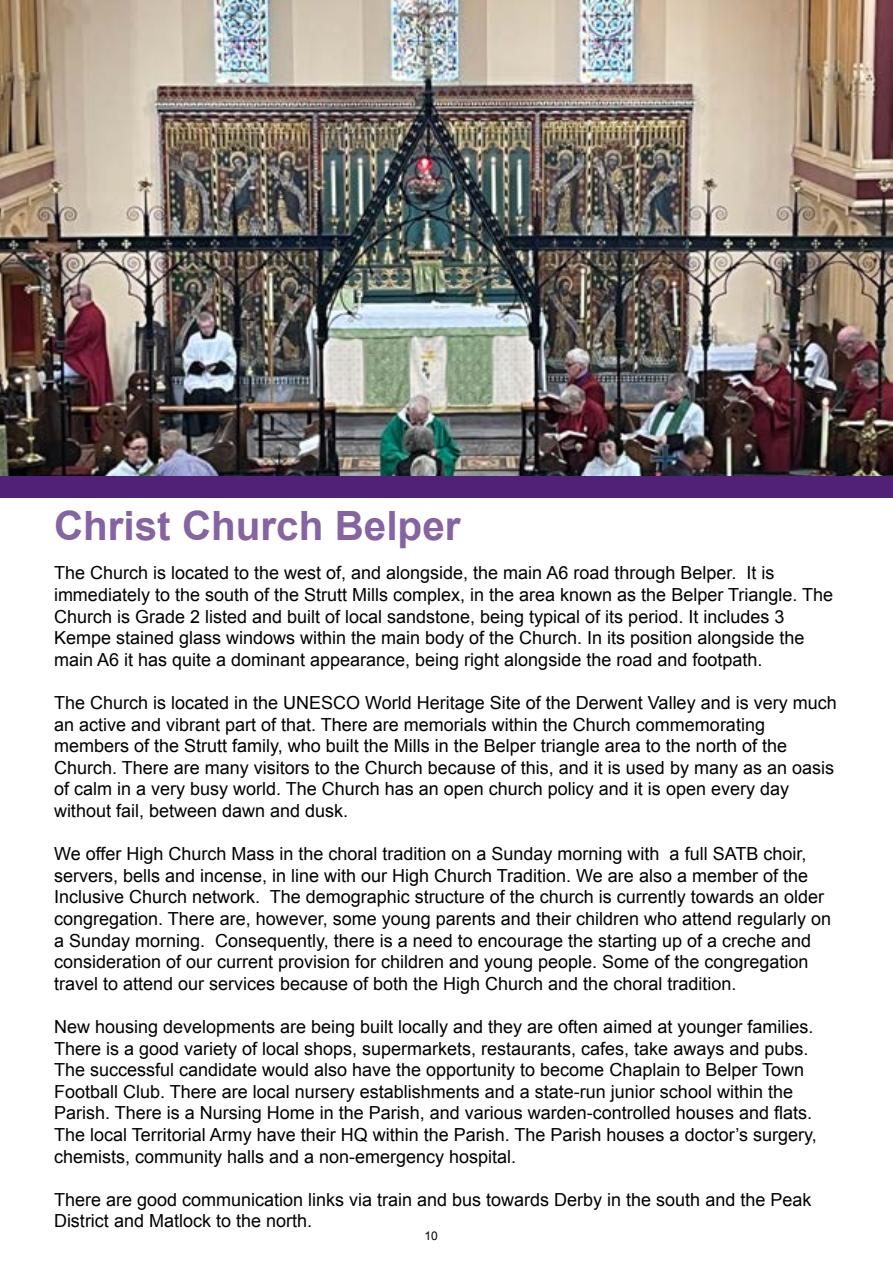
<style>
.page{position:relative;width:893px;height:1263px;background:#fff}
.page>*{position:absolute;margin:0;border:0;box-sizing:border-box;transform-origin:0 0}
.t1{font:700 40.35px "Arial";color:#8663a1}
.t2{font:18px/21.6px "Arial";color:#000}
.t3{font:12px "Arial";color:#000}
</style>
<div class="page">
<img style="left:0;top:0;width:893px;height:476px">
<div style="left:0;top:476px;width:893px;height:21px;background:#512178"></div>
<h1 class="t1" style="left:54px;top:499px;width:408px">Christ Church Belper</h1>
<p class="t2" style="left:54px;top:562px;width:781px">The Church is located to the west of, and alongside, the main A6 road through Belper. It is immediately to the south of the Strutt Mills complex, in the area known as the Belper Triangle. The Church is Grade 2 listed and built of local sandstone, being typical of its period. It includes 3<br>Kempe stained glass windows within the main body of the Church. In its position alongside the main A6 it has quite a dominant appearance, being right alongside the road and footpath.</p>
<p class="t2" style="left:54px;top:692px;width:784px">The Church is located in the UNESCO World Heritage Site of the Derwent Valley and is very much an active and vibrant part of that. There are memorials within the Church commemorating members of the Strutt family, who built the Mills in the Belper triangle area to the north of the Church. There are many visitors to the Church because of this, and it is used by many as an oasis of calm in a very busy world. The Church has an open church policy and it is open every day without fail, between dawn and dusk.</p>
<p class="t2" style="left:54px;top:843px;width:779px">We offer High Church Mass in the choral tradition on a Sunday morning with a full SATB choir, servers, bells and incense, in line with our High Church Tradition. We are also a member of the Inclusive Church network. The demographic structure of the church is currently towards an older congregation. There are, however, some young parents and their children who attend regularly on a Sunday morning. Consequently, there is a need to encourage the starting up of a creche and consideration of our current provision for children and young people. Some of the congregation travel to attend our services because of both the High Church and the choral tradition.</p>
<p class="t2" style="left:54px;top:1016px;width:764px">New housing developments are being built locally and they are often aimed at younger families.<br>There is a good variety of local shops, supermarkets, restaurants, cafes, take aways and pubs.<br>The successful candidate would also have the opportunity to become Chaplain to Belper Town Football Club. There are local nursery establishments and a state-run junior school within the Parish. There is a Nursing Home in the Parish, and various warden-controlled houses and flats.<br>The local Territorial Army have their HQ within the Parish. The Parish houses a doctor’s surgery, chemists, community halls and a non-emergency hospital.</p>
<p class="t2" style="left:54px;top:1189px;width:759px">There are good communication links via train and bus towards Derby in the south and the Peak<br>District and Matlock to the north.</p>
<p class="t3" style="left:424px;top:1228px;width:15px">10</p>
</div>
